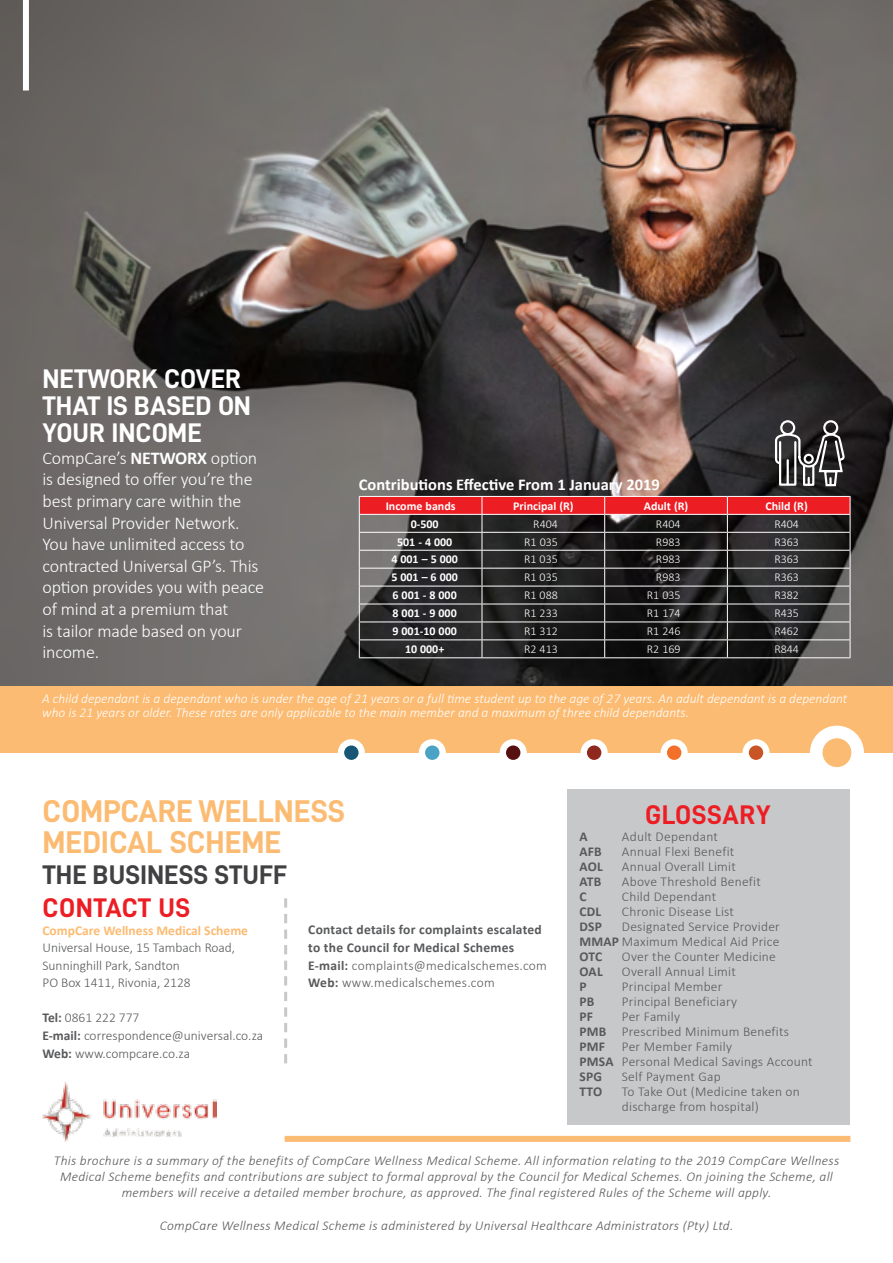
<style>
.page{position:relative;width:893px;height:1263px;background:#fff}
.page>*{position:absolute;margin:0;border:0;box-sizing:border-box;transform-origin:0 0}
.t1{font:31.5px/31.5px "D DIN Bold";color:#fcbb72}
.t2{font:27px/27px "D DIN Bold";color:#fff}
.t3{font:27px "D DIN Bold";letter-spacing:.02em;color:#ed1d24}
.t4{font:27px "D DIN Bold";color:#414042}
.t5{font:300 18px/21.6px "Calibri";letter-spacing:-.01em;color:#fff}
.t6{font:700 16.5px "Calibri";color:#fff}
.t7{font:italic 300 13.5px/16.2px "Calibri";letter-spacing:.02em;color:#58595b;text-align:center}
.t8{font:300 13.5px/15px "Calibri";letter-spacing:.02em;color:#58595b}
.t9{font:italic 300 13.5px/13.5px "Calibri";color:#fff}
.t10{font:700 13.5px/17.5px "Calibri";letter-spacing:.02em;color:#58595b}
.t11{font:300 13.5px/17.5px "Calibri";color:#58595b}
.t12{font:700 13.5px "Calibri";color:#fcbb72}
.t13{font:300 12px "Calibri";color:#fff}
.t14{font:700 12px "Calibri";color:#fff}
.s1{font-weight:700}
.s2{font-weight:300}
</style>
<div class="page">
<img style="left:43px;top:1082px;width:174px;height:60px">
<svg style="left:284px;top:898px;width:3px;height:165px"></svg>
<div style="left:285px;top:1136px;width:565px;height:6px;background:#fcbb72"></div>
<div style="left:0;top:0;width:893px;height:753px;background:#fcbb72"></div>
<img style="left:0;top:0;width:893px;height:686px">
<svg style="left:774px;top:419px;width:73px;height:69px;background:#585757"></svg>
<div style="left:23px;top:0;width:6px;height:90px;background:#fff"></div>
<div style="left:419px;top:739px;width:27px;height:27px;background:#fff;border-radius:50%"></div>
<div style="left:500px;top:739px;width:27px;height:27px;background:#fff;border-radius:50%"></div>
<div style="left:581px;top:739px;width:27px;height:27px;background:#fff;border-radius:50%"></div>
<div style="left:742px;top:739px;width:27px;height:27px;background:#fff;border-radius:50%"></div>
<div style="left:810px;top:726px;width:54px;height:54px;background:#fff;border-radius:50%"></div>
<div style="left:661px;top:739px;width:27px;height:27px;background:#fff;border-radius:50%"></div>
<div style="left:338px;top:739px;width:27px;height:27px;background:#fff;border-radius:50%"></div>
<div style="left:425px;top:745px;width:14px;height:15px;background:#4aa3c4;border-radius:50%"></div>
<div style="left:506px;top:745px;width:14px;height:15px;background:#55100f;border-radius:50%"></div>
<div style="left:587px;top:745px;width:14px;height:15px;background:#8f281d;border-radius:50%"></div>
<div style="left:749px;top:745px;width:14px;height:15px;background:#c95527;border-radius:50%"></div>
<div style="left:822px;top:738px;width:29px;height:29px;background:#fcbb72;border-radius:50%"></div>
<div style="left:667px;top:745px;width:14px;height:15px;background:#f37029;border-radius:50%"></div>
<div style="left:344px;top:745px;width:15px;height:15px;background:#185676;border-radius:50%"></div>
<svg style="left:359px;top:496px;width:492px;height:161px;background:#493233"></svg>
<hr style="left:359px;top:657px;width:123px;height:1px;background:#fff">
<hr style="left:482px;top:657px;width:123px;height:1px;background:#fff">
<hr style="left:605px;top:657px;width:122px;height:1px;background:#fff">
<hr style="left:727px;top:657px;width:123px;height:1px;background:#fff">
<div style="left:567px;top:789px;width:282px;height:335px;background:#c7c8ca"></div>
<h2 class="t2" style="left:43px;top:365px;width:210px">NETWORK COVER<br>THAT IS BASED ON<br>YOUR INCOME</h2>
<p class="t5" style="left:43px;top:447px;width:223px">CompCare’s <span class="s1">NETWORX</span> option is designed to offer you’re the best primary care within the<br>Universal Provider Network.<br>You have unlimited access to contracted Universal GP’s. This option provides you with peace of mind at a premium that<br>is tailor made based on your income.</p>
<p class="t6" style="left:359px;top:473px;width:302px">Contributions Effective From 1 January 2019</p>
<p class="t14" style="left:386px;top:497px;width:71px">Income bands</p>
<p class="t14" style="left:513px;top:497px;width:62px">Principal (R)</p>
<p class="t14" style="left:644px;top:497px;width:46px">Adult (R)</p>
<p class="t14" style="left:765px;top:497px;width:44px">Child (R)</p>
<p class="t14" style="left:411px;top:515px;width:30px">0-500</p>
<p class="t13" style="left:533px;top:516px;width:26px">R404</p>
<p class="t13" style="left:656px;top:516px;width:26px">R404</p>
<p class="t13" style="left:774px;top:516px;width:26px">R404</p>
<p class="t14" style="left:397px;top:533px;width:57px">501 - 4 000</p>
<p class="t13" style="left:524px;top:534px;width:35px">R1 035</p>
<p class="t13" style="left:656px;top:534px;width:26px">R983</p>
<p class="t13" style="left:774px;top:534px;width:26px">R363</p>
<p class="t14" style="left:391px;top:551px;width:68px">4 001 – 5 000</p>
<p class="t13" style="left:524px;top:552px;width:35px">R1 035</p>
<p class="t13" style="left:656px;top:552px;width:26px">R983</p>
<p class="t13" style="left:774px;top:552px;width:26px">R363</p>
<p class="t14" style="left:391px;top:569px;width:68px">5 001 – 6 000</p>
<p class="t13" style="left:524px;top:570px;width:35px">R1 035</p>
<p class="t13" style="left:656px;top:570px;width:26px">R983</p>
<p class="t13" style="left:774px;top:570px;width:26px">R363</p>
<p class="t14" style="left:393px;top:587px;width:66px">6 001 - 8 000</p>
<p class="t13" style="left:524px;top:588px;width:35px">R1 088</p>
<p class="t13" style="left:647px;top:588px;width:35px">R1 035</p>
<p class="t13" style="left:774px;top:588px;width:26px">R382</p>
<p class="t14" style="left:393px;top:605px;width:66px">8 001 - 9 000</p>
<p class="t13" style="left:524px;top:606px;width:35px">R1 233</p>
<p class="t13" style="left:647px;top:606px;width:35px">R1 174</p>
<p class="t13" style="left:774px;top:606px;width:26px">R435</p>
<p class="t14" style="left:392px;top:623px;width:66px">9 001-10 000</p>
<p class="t13" style="left:524px;top:624px;width:35px">R1 312</p>
<p class="t13" style="left:647px;top:624px;width:35px">R1 246</p>
<p class="t13" style="left:774px;top:624px;width:26px">R462</p>
<p class="t14" style="left:405px;top:641px;width:41px">10 000+</p>
<p class="t13" style="left:524px;top:642px;width:35px">R2 413</p>
<p class="t13" style="left:647px;top:642px;width:35px">R2 169</p>
<p class="t13" style="left:774px;top:642px;width:26px">R844</p>
<p class="t9" style="left:42px;top:692px;width:807px">A child dependant is a dependant who is under the age of 21 years or a full time student up to the age of 27 years. An adult dependant is a dependant who is 21 years or older. These rates are only applicable to the main member and a maximum of three child dependants.</p>
<h1 class="t1" style="left:43px;top:794px;width:304px">COMPCARE WELLNESS<br>MEDICAL SCHEME</h1>
<h2 class="t3" style="left:645px;top:800px;width:127px">GLOSSARY</h2>
<p class="t10" style="left:579px;top:828px;width:10px">A</p>
<p class="t8" style="left:622px;top:829px;width:98px">Adult Dependant</p>
<p class="t10" style="left:579px;top:843px;width:24px">AFB</p>
<p class="t8" style="left:622px;top:844px;width:114px">Annual Flexi Benefit</p>
<p class="t10" style="left:579px;top:858px;width:25px">AOL</p>
<p class="t8" style="left:622px;top:859px;width:115px">Annual Overall Limit</p>
<p class="t10" style="left:579px;top:873px;width:23px">ATB</p>
<p class="t8" style="left:622px;top:874px;width:140px">Above Threshold Benefit</p>
<p class="t10" style="left:579px;top:888px;width:9px">C</p>
<p class="t8" style="left:622px;top:889px;width:96px">Child Dependant</p>
<p class="t10" style="left:579px;top:903px;width:23px">CDL</p>
<p class="t8" style="left:622px;top:904px;width:114px">Chronic Disease List</p>
<p class="t10" style="left:579px;top:918px;width:24px">DSP</p>
<h2 class="t4" style="left:43px;top:860px;width:246px">THE BUSINESS STUFF</h2>
<h2 class="t3" style="left:43px;top:893px;width:149px">CONTACT US</h2>
<p class="t12" style="left:43px;top:921px;width:207px">CompCare Wellness Medical Scheme</p>
<p class="t11" style="left:43px;top:939px;width:194px">Universal House, 15 Tambach Road,<br>Sunninghill Park, Sandton<br>PO Box 1411, Rivonia, 2128</p>
<p class="t11" style="left:43px;top:1009px;width:222px"><span class="s1">Tel:</span> 0861 222 777<br><span class="s1">E-mail:</span> correspondence@universal.co.za<br><span class="s1">Web:</span> www.compcare.co.za</p>
<p class="t8" style="left:579px;top:919px;width:202px;text-align:justify;text-indent:43px">Designated Service Provider <span class="s1">MMAP</span> Maximum Medical Aid Price <span class="s1">OTC</span></p>
<p class="t10" style="left:308px;top:921px;width:240px">Contact details for complaints escalated to the Council for Medical Schemes E-mail: <span class="s2">complaints@medicalschemes.com </span>Web: <span class="s2">www.medicalschemes.com</span></p>
<p class="t8" style="left:622px;top:949px;width:155px">Over the Counter Medicine</p>
<p class="t10" style="left:579px;top:963px;width:25px">OAL</p>
<p class="t8" style="left:622px;top:964px;width:115px">Overall Annual Limit</p>
<p class="t10" style="left:579px;top:978px;width:9px">P</p>
<p class="t8" style="left:622px;top:979px;width:102px">Principal Member</p>
<p class="t10" style="left:579px;top:993px;width:17px">PB</p>
<p class="t8" style="left:622px;top:994px;width:117px">Principal Beneficiary</p>
<p class="t10" style="left:579px;top:1008px;width:15px">PF</p>
<p class="t8" style="left:579px;top:1009px;width:235px;text-indent:43px">Per Family<br><span class="s1">PMB</span> Prescribed Minimum Benefits<br><span class="s1">PMF</span> Per Member Family<br><span class="s1">PMSA</span> Personal Medical Savings Account<br><span class="s1">SPG</span></p>
<p class="t8" style="left:622px;top:1069px;width:101px">Self Payment Gap</p>
<p class="t10" style="left:579px;top:1083px;width:24px">TTO</p>
<p class="t8" style="left:622px;top:1084px;width:180px">To Take Out (Medicine taken on discharge from hospital)</p>
<p class="t7" style="left:54px;top:1152px;width:787px">This brochure is a summary of the benefits of CompCare Wellness Medical Scheme. All information relating to the 2019 CompCare Wellness<br>Medical Scheme benefits and contributions are subject to formal approval by the Council for Medical Schemes. On joining the Scheme, all members will receive a detailed member brochure, as approved. The final registered Rules of the Scheme will apply.</p>
<p class="t7" style="left:160px;top:1217px;width:575px">CompCare Wellness Medical Scheme is administered by Universal Healthcare Administrators (Pty) Ltd.</p>
</div>
